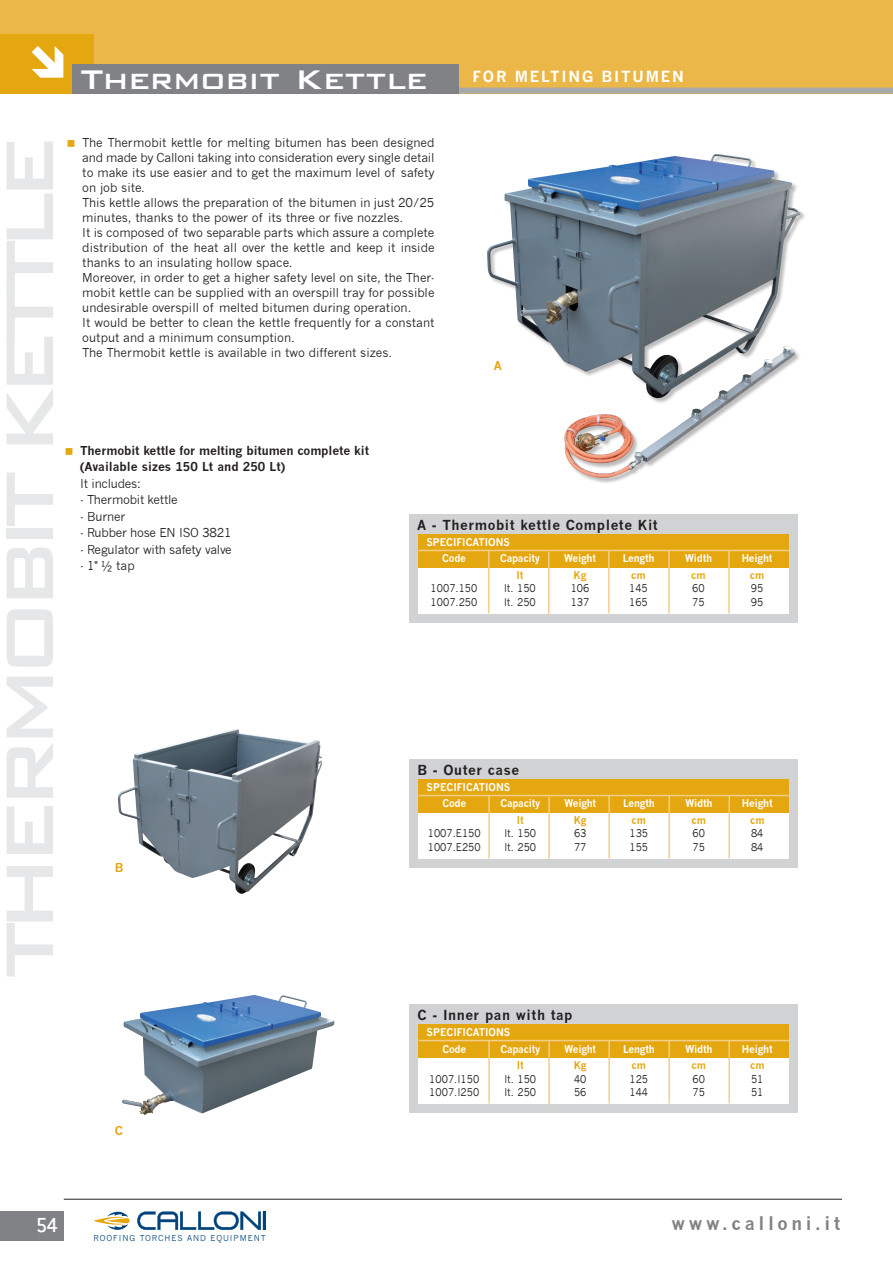
<style>
.page{position:relative;width:893px;height:1263px;background:#fff}
.page>*{position:absolute;margin:0;border:0;box-sizing:border-box;transform-origin:0 0}
.t1{font:500 90px "Bank Gothic BT";letter-spacing:-.13em;color:#e6e7e9}
.t2{font:500 36px "Bank Gothic BT";letter-spacing:-.01em;color:#fff}
.t3{font:500 22.5px "Conduit ITC";color:#fff}
.t4{font:700 18px "News Gothic";letter-spacing:.2em;color:#808285}
.t5{font:700 15px "News Gothic";letter-spacing:.12em;color:#fff}
.t6{font:700 13.5px "News Gothic";letter-spacing:.04em;color:#231f20}
.t7{font:12px/15px "News Gothic";color:#231f20}
.t8{font:700 12px/16.5px "News Gothic";letter-spacing:-.01em;color:#231f20}
.t9{font:12px "News Gothic";letter-spacing:-.02em;color:#231f20}
.t10{font:700 12px "News Gothic";color:#e5a710}
.t11{font:10.5px "News Gothic";color:#231f20;scale:.95 1}
.t12{font:700 10.5px "News Gothic";letter-spacing:-.02em;color:#fff;scale:.95 1}
.t13{font:700 10.5px/16.5px "News Gothic";color:#fff;scale:.95 1}
.t14{font:700 10.5px "News Gothic";color:#e5a710;scale:.95 1}
.t15{font:7.95px "News Gothic";letter-spacing:.12em;color:#00447b}
</style>
<div class="page">
<hr style="left:64px;top:1199px;width:778px;height:1px;background:#231f20">
<div style="left:487px;top:154px;width:320px;height:330px;background:#231f20;opacity:.3"></div>
<img style="left:487px;top:154px;width:314px;height:245px">
<div style="left:409px;top:514px;width:388px;height:109px;background:#d1d2d4"></div>
<div style="left:418px;top:561px;width:371px;height:52px;background:#fff"></div>
<div style="left:418px;top:534px;width:371px;height:34px;background:#e5a710"></div>
<hr style="left:419px;top:550px;width:370px;height:1px;background:#f3ce89">
<hr style="left:488px;top:551px;width:2px;height:62px;background:#f3ce89">
<hr style="left:728px;top:551px;width:2px;height:62px;background:#f3ce89">
<hr style="left:548px;top:552px;width:2px;height:62px;background:#f3ce89">
<hr style="left:608px;top:551px;width:2px;height:62px;background:#f3ce89">
<hr style="left:668px;top:551px;width:2px;height:62px;background:#f3ce89">
<div style="left:409px;top:760px;width:389px;height:108px;background:#d1d2d4"></div>
<div style="left:419px;top:806px;width:370px;height:52px;background:#fff"></div>
<div style="left:419px;top:779px;width:370px;height:34px;background:#e5a710"></div>
<hr style="left:419px;top:795px;width:370px;height:1px;background:#f3ce89">
<hr style="left:488px;top:796px;width:2px;height:62px;background:#f3ce89">
<hr style="left:728px;top:796px;width:2px;height:62px;background:#f3ce89">
<hr style="left:548px;top:797px;width:2px;height:62px;background:#f3ce89">
<hr style="left:608px;top:796px;width:2px;height:62px;background:#f3ce89">
<hr style="left:668px;top:796px;width:2px;height:62px;background:#f3ce89">
<div style="left:409px;top:1005px;width:389px;height:108px;background:#d1d2d4"></div>
<div style="left:419px;top:1051px;width:370px;height:52px;background:#fff"></div>
<div style="left:419px;top:1024px;width:370px;height:34px;background:#e5a710"></div>
<hr style="left:419px;top:1040px;width:370px;height:1px;background:#f3ce89">
<hr style="left:488px;top:1041px;width:2px;height:62px;background:#f3ce89">
<hr style="left:728px;top:1041px;width:2px;height:62px;background:#f3ce89">
<hr style="left:548px;top:1042px;width:2px;height:62px;background:#f3ce89">
<hr style="left:608px;top:1041px;width:2px;height:62px;background:#f3ce89">
<hr style="left:668px;top:1041px;width:2px;height:62px;background:#f3ce89">
<img style="left:118px;top:729px;width:204px;height:165px">
<img style="left:122px;top:995px;width:213px;height:120px">
<div style="left:0;top:0;width:893px;height:94px;background:#ecb749"></div>
<div style="left:198px;top:88px;width:695px;height:6px;background:#a8a9ad"></div>
<div style="left:0;top:34px;width:94px;height:60px;background:#e5a710"></div>
<div style="left:72px;top:64px;width:387px;height:30px;background:#808285"></div>
<div style="left:0;top:1211px;width:64px;height:30px;background:#808285"></div>
<svg style="left:137px;top:1211px;width:129px;height:19px"></svg>
<svg style="left:94px;top:1212px;width:36px;height:18px"></svg>
<svg style="left:32px;top:46px;width:31px;height:32px"></svg>
<h1 class="t1" style="left:-20px;top:978px;width:846px;rotate:-90deg">THERMOBIT KETTLE</h1>
<h2 class="t2" style="left:81px;top:60px;width:349px">Thermobit Kettle</h2>
<p class="t7" style="left:82px;top:135px;width:354px">The Thermobit kettle for melting bitumen has been designed and made by Calloni taking into consideration every single detail to make its use easier and to get the maximum level of safety on job site.<br>This kettle allows the preparation of the bitumen in just 20/25 minutes, thanks to the power of its three or five nozzles.<br>It is composed of two separable parts which assure a complete distribution of the heat all over the kettle and keep it inside thanks to an insulating hollow space.<br>Moreover, in order to get a higher safety level on site, the Ther&shy;mobit kettle can be supplied with an overspill tray for possible undesirable overspill of melted bitumen during operation.<br>It would be better to clean the kettle frequently for a constant output and a minimum consumption.<br>The Thermobit kettle is available in two different sizes.</p>
<p class="t5" style="left:472px;top:67px;width:213px">FOR MELTING BITUMEN</p>
<p class="t10" style="left:494px;top:358px;width:10px">A</p>
<p class="t8" style="left:80px;top:442px;width:290px">Thermobit kettle for melting bitumen complete kit (Available sizes 150 Lt and 250 Lt)</p>
<p class="t9" style="left:80px;top:476px;width:62px">It includes:</p>
<p class="t9" style="left:80px;top:493px;width:99px">- Thermobit kettle</p>
<p class="t7" style="left:80px;top:509px;width:47px">- Burner</p>
<p class="t9" style="left:80px;top:526px;width:153px">- Rubber hose EN ISO 3821</p>
<p class="t9" style="left:80px;top:542px;width:153px">- Regulator with safety valve</p>
<p class="t7" style="left:80px;top:558px;width:56px">- 1" ½ tap</p>
<p class="t6" style="left:417px;top:517px;width:242px">A - Thermobit kettle Complete Kit</p>
<p class="t13" style="left:442px;top:534px;width:73px;text-indent:-16px">SPECIFICATIONS<br>Code</p>
<p class="t12" style="left:500px;top:552px;width:44px">Capacity</p>
<p class="t12" style="left:564px;top:552px;width:35px">Weight</p>
<p class="t12" style="left:623px;top:552px;width:35px">Length</p>
<p class="t12" style="left:685px;top:552px;width:30px">Width</p>
<p class="t12" style="left:742px;top:552px;width:34px">Height</p>
<p class="t14" style="left:516px;top:569px;width:9px">lt</p>
<p class="t14" style="left:574px;top:569px;width:15px">Kg</p>
<p class="t14" style="left:631px;top:569px;width:17px">cm</p>
<p class="t14" style="left:691px;top:569px;width:17px">cm</p>
<p class="t14" style="left:750px;top:569px;width:17px">cm</p>
<p class="t11" style="left:431px;top:582px;width:51px">1007.150</p>
<p class="t11" style="left:504px;top:582px;width:35px">lt. 150</p>
<p class="t11" style="left:571px;top:582px;width:21px">106</p>
<p class="t11" style="left:629px;top:582px;width:21px">145</p>
<p class="t11" style="left:692px;top:582px;width:15px">60</p>
<p class="t11" style="left:751px;top:582px;width:15px">95</p>
<p class="t11" style="left:431px;top:596px;width:51px">1007.250</p>
<p class="t11" style="left:504px;top:596px;width:35px">lt. 250</p>
<p class="t11" style="left:571px;top:596px;width:21px">137</p>
<p class="t11" style="left:629px;top:596px;width:21px">165</p>
<p class="t11" style="left:692px;top:596px;width:15px">75</p>
<p class="t11" style="left:751px;top:596px;width:15px">95</p>
<p class="t10" style="left:115px;top:860px;width:10px">B</p>
<p class="t10" style="left:115px;top:1123px;width:10px">C</p>
<p class="t6" style="left:417px;top:762px;width:103px">B - Outer case</p>
<p class="t13" style="left:442px;top:779px;width:73px;text-indent:-16px">SPECIFICATIONS<br>Code</p>
<p class="t12" style="left:500px;top:797px;width:44px">Capacity</p>
<p class="t12" style="left:564px;top:797px;width:35px">Weight</p>
<p class="t12" style="left:623px;top:797px;width:35px">Length</p>
<p class="t12" style="left:685px;top:797px;width:30px">Width</p>
<p class="t12" style="left:742px;top:797px;width:34px">Height</p>
<p class="t14" style="left:517px;top:814px;width:9px">lt</p>
<p class="t14" style="left:574px;top:814px;width:15px">Kg</p>
<p class="t14" style="left:632px;top:814px;width:17px">cm</p>
<p class="t14" style="left:692px;top:814px;width:17px">cm</p>
<p class="t14" style="left:750px;top:814px;width:17px">cm</p>
<p class="t11" style="left:428px;top:827px;width:57px">1007.E150</p>
<p class="t11" style="left:504px;top:827px;width:35px">lt. 150</p>
<p class="t11" style="left:574px;top:827px;width:15px">63</p>
<p class="t11" style="left:629px;top:827px;width:21px">135</p>
<p class="t11" style="left:693px;top:827px;width:15px">60</p>
<p class="t11" style="left:751px;top:827px;width:15px">84</p>
<p class="t11" style="left:428px;top:841px;width:57px">1007.E250</p>
<p class="t11" style="left:504px;top:841px;width:35px">lt. 250</p>
<p class="t11" style="left:574px;top:841px;width:15px">77</p>
<p class="t11" style="left:629px;top:841px;width:21px">155</p>
<p class="t11" style="left:693px;top:841px;width:15px">75</p>
<p class="t11" style="left:751px;top:841px;width:15px">84</p>
<p class="t6" style="left:417px;top:1007px;width:157px">C - Inner pan with tap</p>
<p class="t13" style="left:442px;top:1024px;width:73px;text-indent:-16px">SPECIFICATIONS<br>Code</p>
<p class="t12" style="left:500px;top:1042px;width:44px">Capacity</p>
<p class="t12" style="left:564px;top:1042px;width:35px">Weight</p>
<p class="t12" style="left:623px;top:1042px;width:35px">Length</p>
<p class="t12" style="left:685px;top:1042px;width:30px">Width</p>
<p class="t12" style="left:742px;top:1042px;width:34px">Height</p>
<p class="t14" style="left:517px;top:1059px;width:9px">lt</p>
<p class="t14" style="left:574px;top:1059px;width:15px">Kg</p>
<p class="t14" style="left:632px;top:1059px;width:17px">cm</p>
<p class="t14" style="left:692px;top:1059px;width:17px">cm</p>
<p class="t14" style="left:750px;top:1059px;width:17px">cm</p>
<p class="t11" style="left:429px;top:1073px;width:54px">1007.I150</p>
<p class="t11" style="left:504px;top:1073px;width:35px">lt. 150</p>
<p class="t11" style="left:574px;top:1073px;width:15px">40</p>
<p class="t11" style="left:629px;top:1073px;width:21px">125</p>
<p class="t11" style="left:693px;top:1073px;width:15px">60</p>
<p class="t11" style="left:751px;top:1073px;width:15px">51</p>
<p class="t11" style="left:429px;top:1086px;width:54px">1007.I250</p>
<p class="t11" style="left:504px;top:1086px;width:35px">lt. 250</p>
<p class="t11" style="left:574px;top:1086px;width:15px">56</p>
<p class="t11" style="left:629px;top:1086px;width:21px">144</p>
<p class="t11" style="left:693px;top:1086px;width:15px">75</p>
<p class="t11" style="left:751px;top:1086px;width:15px">51</p>
<h3 class="t3" style="left:36px;top:1212px;width:24px">54</h3>
<h3 class="t4" style="left:671px;top:1212px;width:170px">www.calloni.it</h3>
<p class="t15" style="left:94px;top:1233px;width:174px">ROOFING TORCHES AND EQUIPMENT</p>
</div>
